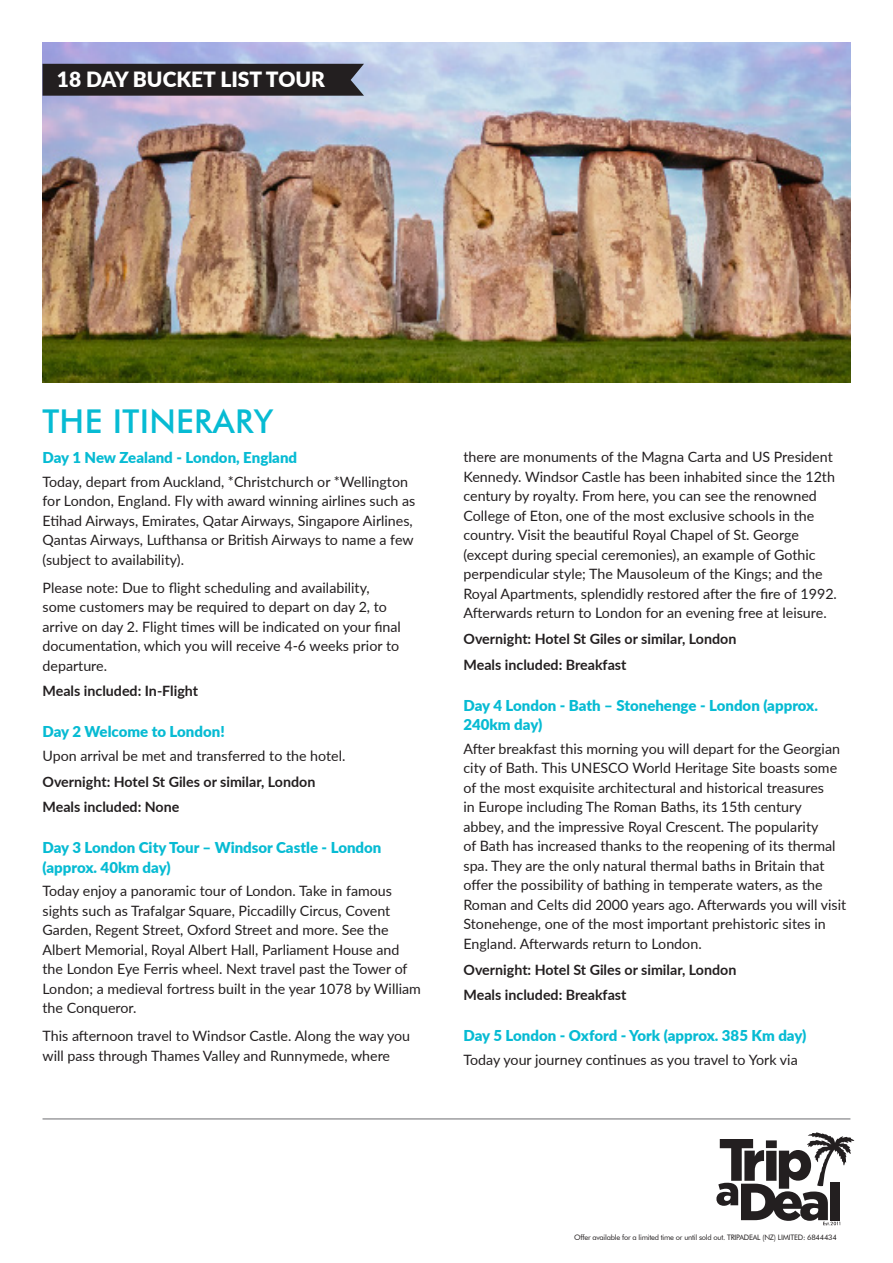
<style>
.page{position:relative;width:893px;height:1263px;background:#fff}
.page>*{position:absolute;margin:0;border:0;box-sizing:border-box;transform-origin:0 0}
.SUBHEAD{font:500 33px "Futura BT";letter-spacing:.01em;color:#07bbd3}
.t1{font:900 21px "Lato";color:#fff}
.SUBHEAD-2{font:900 15px/19.5px "Lato";color:#07bbd3}
.BODY{font:14.25px/19.5px "Lato";color:#231f20}
.BODY_BOLD{font:700 14.25px "Lato";color:#231f20}
.t2{font:7.5px "Futura BT";letter-spacing:-.03em;color:#231f20}
</style>
<div class="page">
<svg style="left:716px;top:1132px;width:138px;height:93px"></svg>
<hr style="left:43px;top:1119px;width:807px;height:1px;background:#6c6d70">
<img style="left:43px;top:43px;width:807px;height:340px">
<div style="left:43px;top:64px;width:321px;height:32px;background:#231f20"></div>
<p class="t1" style="left:57px;top:63px;width:269px">18 DAY BUCKET LIST TOUR</p>
<p class="SUBHEAD" style="left:43px;top:402px;width:233px">THE ITINERARY</p>
<p class="SUBHEAD-2" style="left:43px;top:447px;width:256px">Day 1 New Zealand - London, England</p>
<p class="BODY" style="left:43px;top:471px;width:374px">Today, depart from Auckland, *Christchurch or *Wellington for London, England. Fly with award winning airlines such as Etihad Airways, Emirates, Qatar Airways, Singapore Airlines, Qantas Airways, Lufthansa or British Airways to name a few (subject to availability).</p>
<p class="BODY" style="left:43px;top:577px;width:360px">Please note: Due to flight scheduling and availability, some customers may be required to depart on day 2, to arrive on day 2. Flight times will be indicated on your final documentation, which you will receive 4-6 weeks prior to departure.</p>
<p class="BODY_BOLD" style="left:43px;top:681px;width:157px">Meals included: In-Flight</p>
<p class="SUBHEAD-2" style="left:43px;top:721px;width:184px">Day 2 Welcome to London!</p>
<p class="BODY" style="left:43px;top:745px;width:304px">Upon arrival be met and transferred to the hotel.</p>
<p class="BODY_BOLD" style="left:43px;top:771px;width:274px">Overnight: Hotel St Giles or similar, London</p>
<p class="BODY_BOLD" style="left:43px;top:797px;width:138px">Meals included: None</p>
<p class="SUBHEAD-2" style="left:43px;top:837px;width:340px">Day 3 London City Tour – Windsor Castle - London (approx. 40km day)</p>
<p class="BODY" style="left:43px;top:881px;width:380px">Today enjoy a panoramic tour of London. Take in famous sights such as Trafalgar Square, Piccadilly Circus, Covent Garden, Regent Street, Oxford Street and more. See the Albert Memorial, Royal Albert Hall, Parliament House and the London Eye Ferris wheel. Next travel past the Tower of London; a medieval fortress built in the year 1078 by William the Conqueror.</p>
<p class="BODY" style="left:43px;top:1026px;width:369px">This afternoon travel to Windsor Castle. Along the way you will pass through Thames Valley and Runnymede, where</p>
<p class="BODY" style="left:463px;top:447px;width:375px">there are monuments of the Magna Carta and US President Kennedy. Windsor Castle has been inhabited since the 12th century by royalty. From here, you can see the renowned College of Eton, one of the most exclusive schools in the country. Visit the beautiful Royal Chapel of St. George (except during special ceremonies), an example of Gothic perpendicular style; The Mausoleum of the Kings; and the Royal Apartments, splendidly restored after the fire of 1992.<br>Afterwards return to London for an evening free at leisure.</p>
<p class="BODY_BOLD" style="left:463px;top:628px;width:274px">Overnight: Hotel St Giles or similar, London</p>
<p class="BODY_BOLD" style="left:463px;top:654px;width:164px">Meals included: Breakfast</p>
<p class="SUBHEAD-2" style="left:463px;top:695px;width:356px">Day 4 London - Bath – Stonehenge - London (approx.<br>240km day)</p>
<p class="BODY" style="left:463px;top:738px;width:384px">After breakfast this morning you will depart for the Georgian city of Bath. This UNESCO World Heritage Site boasts some of the most exquisite architectural and historical treasures<br>in Europe including The Roman Baths, its 15th century<br>abbey, and the impressive Royal Crescent. The popularity<br>of Bath has increased thanks to the reopening of its thermal spa. They are the only natural thermal baths in Britain that offer the possibility of bathing in temperate waters, as the Roman and Celts did 2000 years ago. Afterwards you will visit Stonehenge, one of the most important prehistoric sites in England. Afterwards return to London.</p>
<p class="BODY_BOLD" style="left:463px;top:959px;width:274px">Overnight: Hotel St Giles or similar, London</p>
<p class="BODY_BOLD" style="left:463px;top:985px;width:164px">Meals included: Breakfast</p>
<p class="SUBHEAD-2" style="left:463px;top:1025px;width:344px">Day 5 London - Oxford - York (approx. 385 Km day)</p>
<p class="BODY" style="left:463px;top:1049px;width:336px">Today your journey continues as you travel to York via</p>
<p class="t2" style="left:574px;top:1232px;width:264px">Offer available for a limited time or until sold out. TRIPADEAL (NZ) LIMITED: 6844434</p>
</div>
